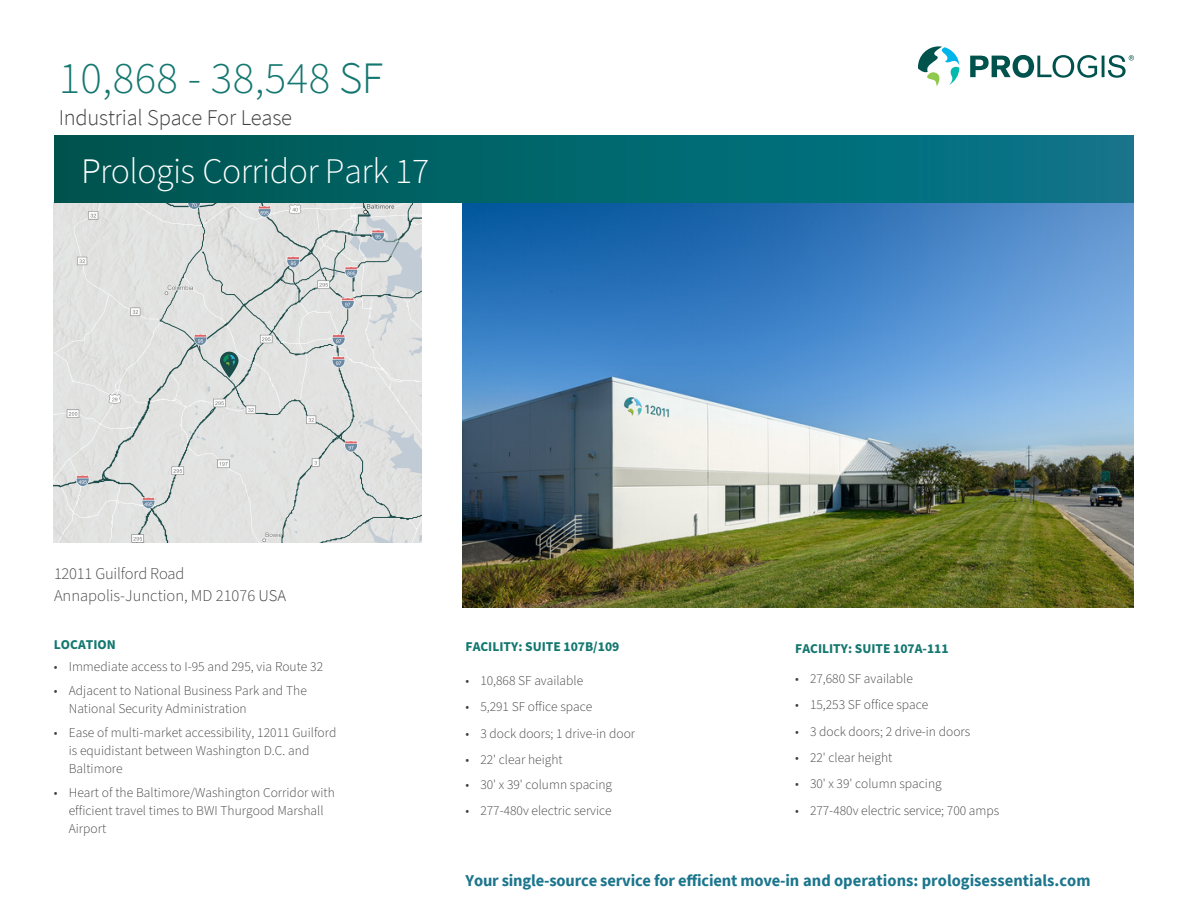
<style>
.page{position:relative;width:1188px;height:918px;background:#fff}
.page>*{position:absolute;margin:0;border:0;box-sizing:border-box;transform-origin:0 0}
.t1{font:300 45px "Source Sans Pro";letter-spacing:.01em;color:#147770}
.t2{font:300 36px "Source Sans Pro";letter-spacing:-.015em;color:#fff}
.t3{font:300 22.5px "Source Sans Pro";letter-spacing:-.01em;color:#414141}
.t4{font:700 16.5px "Source Sans Pro";letter-spacing:-.01em;color:#1b758c}
.t5{font:300 16.5px/22.5px "Source Sans Pro";color:#414141}
.t6{font:300 13.5px/18px "Source Sans Pro";letter-spacing:.005em;color:#414141}
.t7{font:700 13.5px "Source Sans Pro";color:#147770}
</style>
<div class="page">
<img style="left:54px;top:203px;width:368px;height:340px">
<img style="left:463px;top:202px;width:670px;height:406px">
<div style="left:54px;top:135px;width:1080px;height:67px;background:linear-gradient(to right,#00554e,#09788d)"></div>
<svg style="left:918px;top:46px;width:41px;height:40px"></svg>
<svg style="left:970px;top:55px;width:164px;height:23px"></svg>
<p class="t1" style="left:59px;top:48px;width:326px">10,868 - 38,548 SF</p>
<p class="t3" style="left:59px;top:104px;width:235px">Industrial Space For Lease</p>
<h2 class="t2" style="left:81px;top:149px;width:350px">Prologis Corridor Park 17</h2>
<p class="t5" style="left:54px;top:563px;width:234px">12011 Guilford Road<br>Annapolis-Junction, MD 21076 USA</p>
<p class="t7" style="left:54px;top:635px;width:63px">LOCATION</p>
<p class="t6" style="left:54px;top:657px;width:271px">• Immediate access to I-95 and 295, via Route 32</p>
<p class="t6" style="left:69px;top:681px;width:240px;text-indent:-15px">• Adjacent to National Business Park and The<br>National Security Administration</p>
<p class="t6" style="left:69px;top:723px;width:269px;text-indent:-15px">• Ease of multi-market accessibility, 12011 Guilford is equidistant between Washington D.C. and<br>Baltimore</p>
<p class="t6" style="left:69px;top:783px;width:268px;text-indent:-15px">• Heart of the Baltimore/Washington Corridor with efficient travel times to BWI Thurgood Marshall<br>Airport</p>
<p class="t7" style="left:466px;top:637px;width:155px">FACILITY: SUITE 107B/109</p>
<p class="t6" style="left:466px;top:671px;width:119px">• 10,868 SF available</p>
<p class="t6" style="left:466px;top:698px;width:128px">• 5,291 SF office space</p>
<p class="t6" style="left:466px;top:724px;width:171px">• 3 dock doors; 1 drive-in door</p>
<p class="t6" style="left:466px;top:751px;width:99px">• 22' clear height</p>
<p class="t6" style="left:466px;top:775px;width:148px">• 30' x 39' column spacing</p>
<p class="t6" style="left:466px;top:802px;width:148px">• 277-480v electric service</p>
<p class="t7" style="left:795px;top:639px;width:155px">FACILITY: SUITE 107A-111</p>
<p class="t6" style="left:795px;top:669px;width:119px">• 27,680 SF available</p>
<p class="t6" style="left:795px;top:696px;width:135px">• 15,253 SF office space</p>
<p class="t6" style="left:795px;top:722px;width:177px">• 3 dock doors; 2 drive-in doors</p>
<p class="t6" style="left:795px;top:748px;width:99px">• 22' clear height</p>
<p class="t6" style="left:795px;top:775px;width:148px">• 30' x 39' column spacing</p>
<p class="t6" style="left:795px;top:801px;width:206px">• 277-480v electric service; 700 amps</p>
<p class="t4" style="left:466px;top:869px;width:627px">Your single-source service for efficient move-in and operations: prologisessentials.com</p>
</div>
